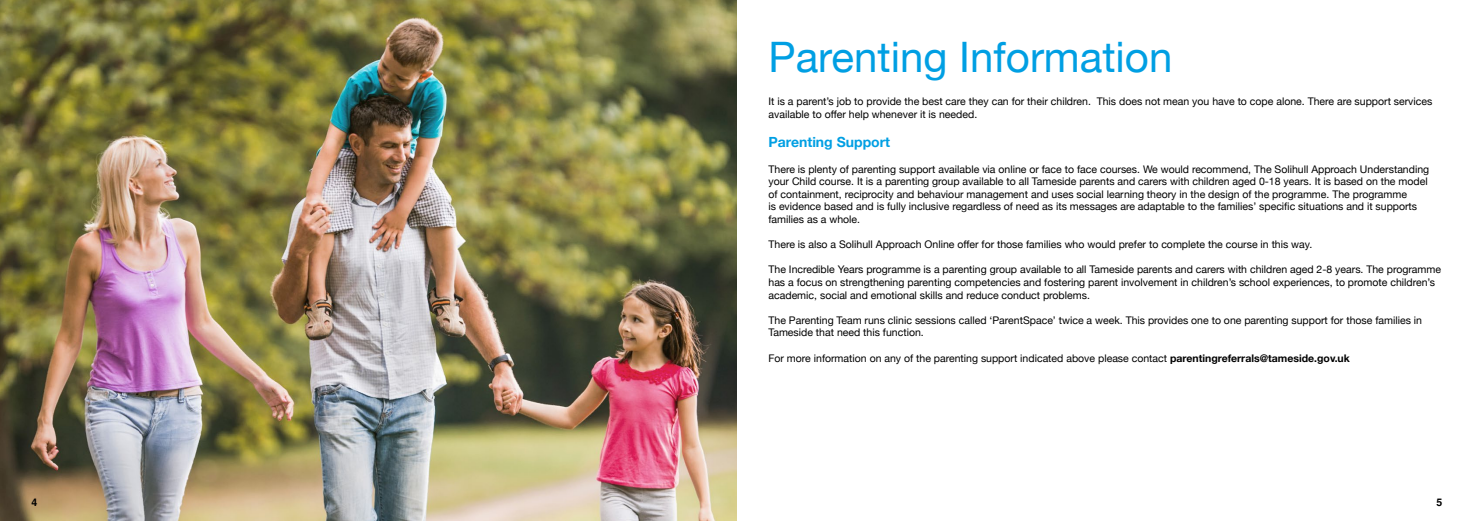
<style>
.page{position:relative;width:1474px;height:521px;background:#fff}
.page>*{position:absolute;margin:0;border:0;box-sizing:border-box;transform-origin:0 0}
.t1{font:42px "Helvetica Neue";color:#009fe3}
.t2{font:700 14px "Helvetica Neue";color:#009fe3}
.t3{font:10.5px/12.6px "Helvetica Neue";color:#000}
.t4{font:700 10.5px "Helvetica";color:#000}
.s1{font-weight:700}
</style>
<div class="page">
<img style="left:0;top:0;width:737px;height:521px">
<h1 class="t1" style="left:768px;top:26px;width:405px">Parenting Information</h1>
<p class="t3" style="left:768px;top:96px;width:665px">It is a parent’s job to provide the best care they can for their children. This does not mean you have to cope alone. There are support services available to offer help whenever it is needed.</p>
<h2 class="t2" style="left:768px;top:131px;width:123px">Parenting Support</h2>
<p class="t3" style="left:768px;top:163px;width:662px">There is plenty of parenting support available via online or face to face courses. We would recommend, The Solihull Approach Understanding your Child course. It is a parenting group available to all Tameside parents and carers with children aged 0-18 years. It is based on the model of containment, reciprocity and behaviour management and uses social learning theory in the design of the programme. The programme<br>is evidence based and is fully inclusive regardless of need as its messages are adaptable to the families’ specific situations and it supports families as a whole.</p>
<p class="t3" style="left:768px;top:239px;width:545px">There is also a Solihull Approach Online offer for those families who would prefer to complete the course in this way.</p>
<p class="t3" style="left:768px;top:264px;width:674px">The Incredible Years programme is a parenting group available to all Tameside parents and carers with children aged 2-8 years. The programme has a focus on strengthening parenting competencies and fostering parent involvement in children’s school experiences, to promote children’s academic, social and emotional skills and reduce conduct problems.</p>
<p class="t3" style="left:768px;top:314px;width:655px">The Parenting Team runs clinic sessions called ‘ParentSpace’ twice a week. This provides one to one parenting support for those families in<br>Tameside that need this function.</p>
<p class="t3" style="left:768px;top:352px;width:583px">For more information on any of the parenting support indicated above please contact <span class="s1">parentingreferrals@tameside.gov.uk</span></p>
<p class="t4" style="left:32px;top:496px;width:7px">4</p>
<p class="t4" style="left:1436px;top:496px;width:7px">5</p>
</div>
